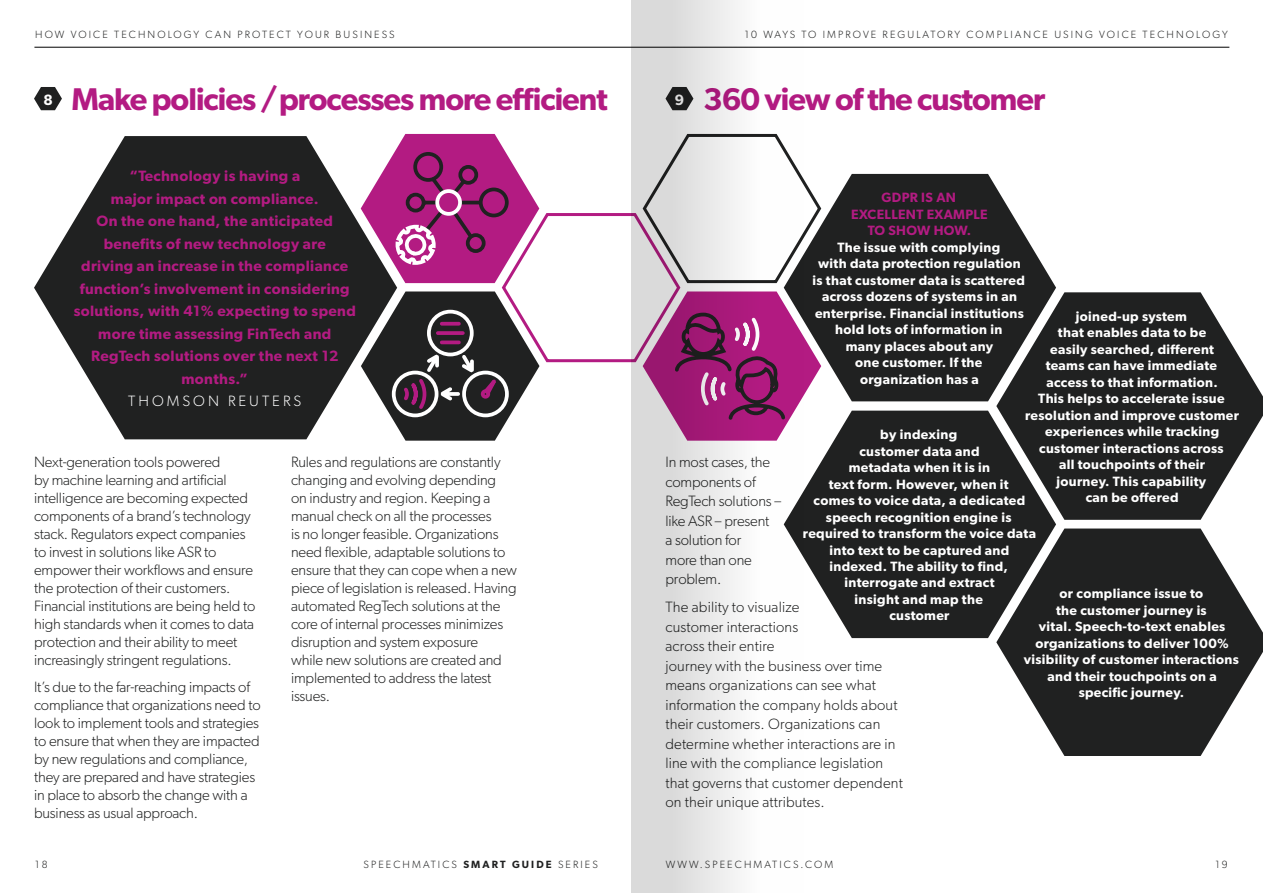
<style>
.page{position:relative;width:1263px;height:893px;background:#fff}
.page>*{position:absolute;margin:0;border:0;box-sizing:border-box;transform-origin:0 0}
.t1{font:600 31.5px "Gibson";letter-spacing:-.03em;color:#b31b82}
.t2{font:300 15px/18px "Gibson";letter-spacing:-.01em;color:#202121}
.t3{font:300 15px/19.5px "Gibson";letter-spacing:.01em;color:#202121}
.t4{font:600 15px/22.5px "Gibson";letter-spacing:.025em;color:#b31b82;text-align:center}
.t5{font:300 15px "Gibson";letter-spacing:.2em;color:#fff}
.t6{font:600 13.5px/16.5px "Gibson";letter-spacing:.025em;color:#fff;text-align:center}
.t7{font:600 13.5px/16.5px "Gibson";letter-spacing:.025em;color:#b31b82;text-align:center}
.t8{font:300 10.5px "Gibson";letter-spacing:.2em;color:#202121}
.s1{font-weight:600}
</style>
<div class="page">
<hr style="left:34px;top:47px;width:1195px;height:1px;background:#000">
<svg style="left:34px;top:87px;width:28px;height:23px"></svg>
<svg style="left:34px;top:136px;width:327px;height:303px;fill:#202121"></svg>
<svg style="left:361px;top:133px;width:270px;height:308px"></svg>
<svg style="left:996px;top:528px;width:267px;height:228px;fill:#202121"></svg>
<svg style="left:804px;top:411px;width:252px;height:227px;background:#393a3a"></svg>
<svg style="left:996px;top:292px;width:267px;height:228px;background:#404141"></svg>
<svg style="left:804px;top:174px;width:252px;height:227px;background:#403f41"></svg>
<svg style="left:631px;top:0;width:173px;height:893px"></svg>
<p class="t8" style="left:35px;top:28px;width:361px">HOW VOICE TECHNOLOGY CAN PROTECT YOUR BUSINESS</p>
<h1 class="t1" style="left:43px;top:81px;width:566px"><sup>8</sup> Make policies /processes more efficient</h1>
<p class="t4" style="left:74px;top:164px;width:284px">“Technology is having a<br>major impact on compliance.<br>On the one hand, the anticipated benefits of new technology are<br>driving an increase in the compliance function’s involvement in considering solutions, with 41% expecting to spend more time assessing FinTech and<br>RegTech solutions over the next 12 months.”</p>
<p class="t5" style="left:128px;top:392px;width:175px">THOMSON REUTERS</p>
<p class="t2" style="left:34px;top:453px;width:223px">Next-generation tools powered<br>by machine learning and artificial intelligence are becoming expected components of a brand’s technology stack. Regulators expect companies to invest in solutions like ASR to empower their workflows and ensure the protection of their customers.<br>Financial institutions are being held to high standards when it comes to data protection and their ability to meet increasingly stringent regulations.</p>
<p class="t2" style="left:34px;top:677px;width:228px">It’s due to the far-reaching impacts of compliance that organizations need to look to implement tools and strategies to ensure that when they are impacted by new regulations and compliance, they are prepared and have strategies in place to absorb the change with a business as usual approach.</p>
<p class="t2" style="left:291px;top:453px;width:227px">Rules and regulations are constantly changing and evolving depending<br>on industry and region. Keeping a manual check on all the processes<br>is no longer feasible. Organizations need flexible, adaptable solutions to ensure that they can cope when a new piece of legislation is released. Having automated RegTech solutions at the core of internal processes minimizes disruption and system exposure<br>while new solutions are created and implemented to address the latest issues.</p>
<p class="t8" style="left:745px;top:28px;width:484px">10 WAYS TO IMPROVE REGULATORY COMPLIANCE USING VOICE TECHNOLOGY</p>
<h1 class="t1" style="left:675px;top:81px;width:372px"><sup>9</sup> 360 view of the customer</h1>
<p class="t7" style="left:851px;top:189px;width:138px">GDPR IS AN<br>EXCELLENT EXAMPLE<br>TO SHOW HOW.</p>
<p class="t6" style="left:812px;top:239px;width:214px">The issue with complying<br>with data protection regulation is that customer data is scattered across dozens of systems in an enterprise. Financial institutions hold lots of information in<br>many places about any<br>one customer. If the organization has a</p>
<p class="t6" style="left:1025px;top:307px;width:215px">joined-up system<br>that enables data to be<br>easily searched, different<br>teams can have immediate access to that information.<br>This helps to accelerate issue resolution and improve customer experiences while tracking customer interactions across<br>all touchpoints of their<br>journey. This capability<br>can be offered</p>
<p class="t6" style="left:803px;top:426px;width:234px">by indexing<br>customer data and<br>metadata when it is in<br>text form. However, when it<br>comes to voice data, a dedicated speech recognition engine is required to transform the voice data into text to be captured and indexed. The ability to find, interrogate and extract<br>insight and map the<br>customer</p>
<p class="t2" style="left:665px;top:452px;width:117px;line-height:19.5px">In most cases, the components of<br>RegTech solutions – like ASR – present<br>a solution for<br>more than one problem.</p>
<p class="t3" style="left:665px;top:597px;width:239px">The ability to visualize<br>customer interactions<br>across their entire<br>journey with the business over time means organizations can see what information the company holds about their customers. Organizations can determine whether interactions are in line with the compliance legislation that governs that customer dependent on their unique attributes.</p>
<p class="t6" style="left:1024px;top:585px;width:217px">or compliance issue to<br>the customer journey is<br>vital. Speech-to-text enables organizations to deliver 100% visibility of customer interactions and their touchpoints on a specific journey.</p>
<p class="t8" style="left:35px;top:858px;width:14px">18</p>
<p class="t8" style="left:363px;top:858px;width:236px">SPEECHMATICS <span class="s1">SMART GUIDE</span> SERIES</p>
<p class="t8" style="left:666px;top:858px;width:169px">WWW.SPEECHMATICS.COM</p>
<p class="t8" style="left:1215px;top:858px;width:14px">19</p>
</div>
